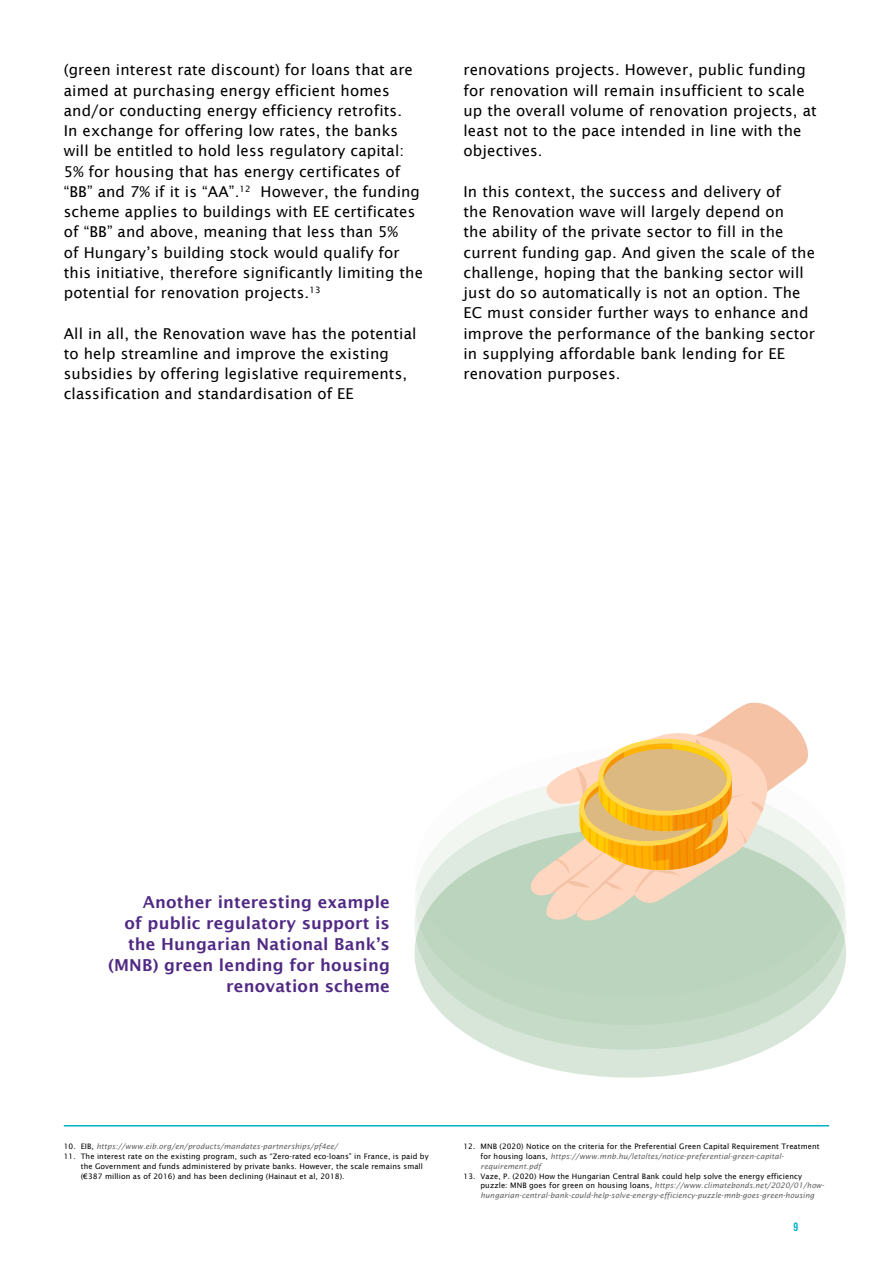
<style>
.page{position:relative;width:893px;height:1263px;background:#fff}
.page>*{position:absolute;margin:0;border:0;box-sizing:border-box;transform-origin:0 0}
.t1{font:600 16.5px/21px "Lucida Sans";letter-spacing:.01em;color:#502984;text-align:right}
.t2{font:15px/20.2px "Lucida Sans";letter-spacing:.01em;color:#000}
.t3{font:12px "Bebas Neue";color:#00b2ca}
.t4{font:7.5px/9.8px "Lucida Sans";letter-spacing:.01em;color:#000}
.t5{font:italic 7.5px/9.8px "Lucida Sans";letter-spacing:.01em;color:#646363}
.s1{font-style:normal;color:#000}
.s2{font-style:italic;color:#646363}
</style>
<div class="page">
<hr style="left:64px;top:1125px;width:765px;height:1px;background:#00b2ca">
<svg style="left:495px;top:1050px;width:270px;height:28px;fill:#d8e6d9"></svg>
<svg style="left:414px;top:800px;width:432px;height:250px;fill:#bed6c0"></svg>
<svg style="left:528px;top:782px;width:241px;height:143px;fill:#bbd4bd"></svg>
<svg style="left:551px;top:702px;width:257px;height:212px"></svg>
<p class="t2" style="left:64px;top:60px;width:361px">(green interest rate discount) for loans that are aimed at purchasing energy efficient homes and/or conducting energy efficiency retrofits.<br>In exchange for offering low rates, the banks will be entitled to hold less regulatory capital:<br>5% for housing that has energy certificates of “BB” and 7% if it is “AA”.<sup>12</sup> However, the funding scheme applies to buildings with EE certificates of “BB” and above, meaning that less than 5%<br>of Hungary’s building stock would qualify for this initiative, therefore significantly limiting the potential for renovation projects.<sup>13</sup></p>
<p class="t2" style="left:64px;top:323px;width:354px">All in all, the Renovation wave has the potential to help streamline and improve the existing subsidies by offering legislative requirements, classification and standardisation of EE</p>
<p class="t2" style="left:463px;top:60px;width:355px">renovations projects. However, public funding for renovation will remain insufficient to scale up the overall volume of renovation projects, at least not to the pace intended in line with the objectives.</p>
<p class="t2" style="left:463px;top:181px;width:353px">In this context, the success and delivery of<br>the Renovation wave will largely depend on<br>the ability of the private sector to fill in the current funding gap. And given the scale of the challenge, hoping that the banking sector will just do so automatically is not an option. The EC must consider further ways to enhance and improve the performance of the banking sector in supplying affordable bank lending for EE renovation purposes.</p>
<p class="t1" style="left:108px;top:891px;width:283px">Another interesting example<br>of public regulatory support is the Hungarian National Bank’s (MNB) green lending for housing renovation scheme</p>
<p class="t5" style="left:64px;top:1142px;width:276px"><span class="s1">10. EIB,</span> https://www.eib.org/en/products/mandates-partnerships/pf4ee/</p>
<p class="t4" style="left:81px;top:1151px;width:349px;text-indent:-17px">11. The interest rate on the existing program, such as “Zero-rated eco-loans” in France, is paid by the Government and funds administered by private banks. However, the scale remains small (€387 million as of 2016) and has been declining (Hainaut et al, 2018).</p>
<p class="t4" style="left:480px;top:1142px;width:341px;text-indent:-17px">12. MNB (2020) Notice on the criteria for the Preferential Green Capital Requirement Treatment for housing loans, <span class="s2">https://www.mnb.hu/letoltes/notice-preferential-green-capital&shy;requirement.pdf</span></p>
<p class="t5" style="left:480px;top:1171px;width:345px;text-indent:-17px"><span class="s1">13. Vaze, P. (2020) How the Hungarian Central Bank could help solve the energy efficiency puzzle: MNB goes for green on housing loans,</span> https://www.climatebonds.net/2020/01/how&shy;hungarian-central-bank-could-help-solve-energy-efficiency-puzzle-mnb-goes-green-housing</p>
<p class="t3" style="left:794px;top:1220px;width:6px">9</p>
</div>
